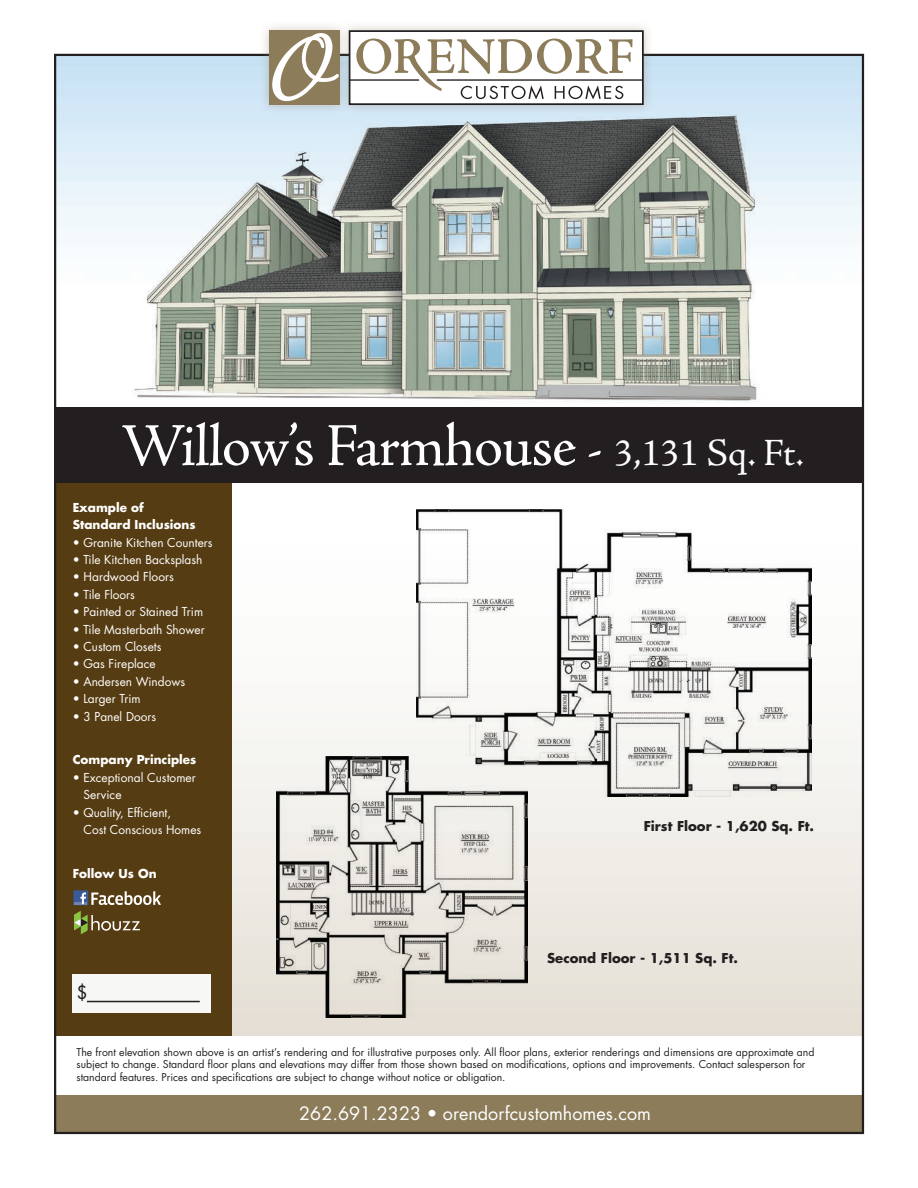
<style>
.page{position:relative;width:918px;height:1188px;background:#fff}
.page>*{position:absolute;margin:0;border:0;box-sizing:border-box;transform-origin:0 0}
.t1{font:61.2px "Adobe Jenson Pro";letter-spacing:-.025em;color:#fff}
.t2{font:18px "Futura";color:#fff}
.t3{font:18px "Futura";color:#231f20}
.t4{font:700 13.2px "Futura";color:#231f20}
.t5{font:12px/17.4px "Futura";color:#fff}
.t6{font:700 12px/17.4px "Futura";color:#fff}
.t7{font:10.5px/12.6px "Futura";color:#231f20}
.s1{font-size:51.6px}
.s2{font-size:38.7px}
</style>
<div class="page">
<img style="left:57px;top:57px;width:804px;height:345px">
<div style="left:232px;top:504px;width:630px;height:532px;background:linear-gradient(to bottom,#fff,#e5e0d7)"></div>
<div style="left:55px;top:483px;width:177px;height:553px;background:#563c12"></div>
<div style="left:54px;top:1095px;width:810px;height:39px;background:#8c7c5a"></div>
<div style="left:54px;top:407px;width:809px;height:76px;background:#231f20"></div>
<div style="left:259px;top:20px;width:394px;height:95px;background:#8c7c5a;opacity:.37"></div>
<div style="left:350px;top:31px;width:293px;height:73px;background:#fff"></div>
<div style="left:349px;top:30px;width:295px;height:75px;border:2px solid #231f20"></div>
<div style="left:269px;top:31px;width:71px;height:74px;background:#8c7c5a"></div>
<hr style="left:349px;top:79px;width:70px;height:2px;background:#231f20">
<svg style="left:272px;top:33px;width:67px;height:69px"></svg>
<svg style="left:356px;top:39px;width:277px;height:60px"></svg>
<hr style="left:437px;top:79px;width:206px;height:2px;background:#231f20">
<div style="left:73px;top:974px;width:138px;height:39px;background:#f7f7f6"></div>
<hr style="left:87px;top:1001px;width:113px;height:1px;background:#231f20">
<div style="left:73px;top:890px;width:15px;height:15px;background:#464c5e"></div>
<svg style="left:74px;top:891px;width:87px;height:14px"></svg>
<svg style="left:74px;top:911px;width:66px;height:23px"></svg>
<img style="left:416px;top:509px;width:395px;height:287px">
<img style="left:276px;top:757px;width:252px;height:260px">
<h1 class="t1" style="left:121px;top:411px;width:685px">Willow’s Farmhouse <span class="s1">-</span> <span class="s2">3,131 Sq. Ft.</span></h1>
<p class="t6" style="left:73px;top:498px;width:124px">Example of<br>Standard Inclusions</p>
<p class="t5" style="left:73px;top:534px;width:141px">• Granite Kitchen Counters</p>
<p class="t5" style="left:73px;top:551px;width:131px">• Tile Kitchen Backsplash</p>
<p class="t5" style="left:73px;top:568px;width:103px">• Hardwood Floors</p>
<p class="t5" style="left:73px;top:586px;width:64px">• Tile Floors</p>
<p class="t5" style="left:73px;top:603px;width:132px">• Painted or Stained Trim</p>
<p class="t5" style="left:73px;top:621px;width:134px">• Tile Masterbath Shower</p>
<p class="t5" style="left:73px;top:638px;width:90px">• Custom Closets</p>
<p class="t5" style="left:73px;top:655px;width:84px">• Gas Fireplace</p>
<p class="t5" style="left:73px;top:673px;width:114px">• Andersen Windows</p>
<p class="t5" style="left:73px;top:690px;width:70px">• Larger Trim</p>
<p class="t5" style="left:73px;top:708px;width:85px">• 3 Panel Doors</p>
<p class="t6" style="left:73px;top:751px;width:125px">Company Principles</p>
<p class="t5" style="left:84px;top:769px;width:114px;text-indent:-11px">• Exceptional Customer<br>Service</p>
<p class="t5" style="left:84px;top:804px;width:119px;text-indent:-11px">• Quality, Efficient,<br>Cost Conscious Homes</p>
<p class="t6" style="left:73px;top:864px;width:85px">Follow Us On</p>
<p class="t4" style="left:644px;top:818px;width:172px">First Floor - 1,620 Sq. Ft.</p>
<h2 class="t3" style="left:76px;top:981px;width:13px">$</h2>
<p class="t4" style="left:547px;top:949px;width:192px">Second Floor - 1,511 Sq. Ft.</p>
<p class="t7" style="left:76px;top:1046px;width:739px">The front elevation shown above is an artist’s rendering and for illustrative purposes only. All floor plans, exterior renderings and dimensions are approximate and subject to change. Standard floor plans and elevations may differ from those shown based on modifications, options and improvements. Contact salesperson for standard features. Prices and specifications are subject to change without notice or obligation.</p>
<h2 class="t2" style="left:299px;top:1102px;width:353px">262.691.2323 • orendorfcustomhomes.com</h2>
</div>
